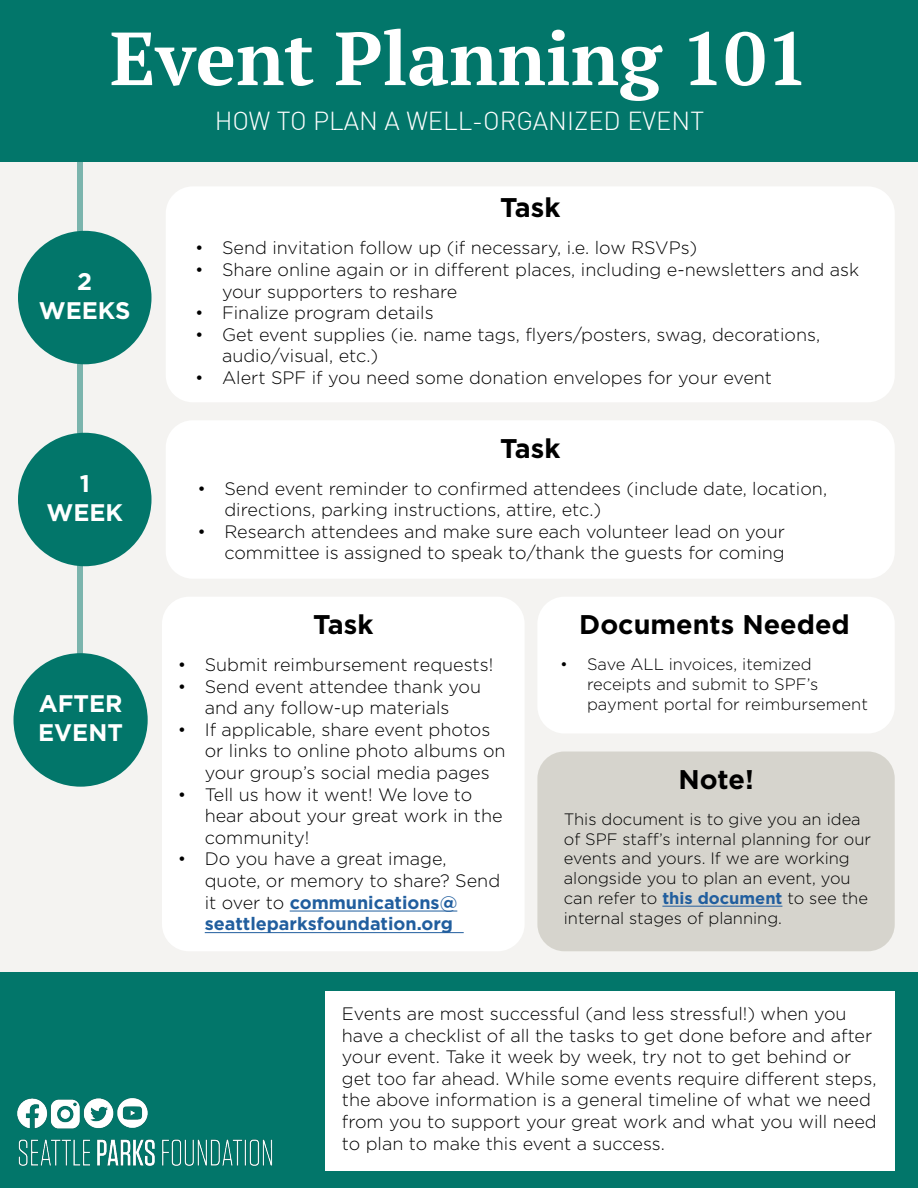
<style>
.page{position:relative;width:918px;height:1188px;background:#f4f3f1}
.page>*{position:absolute;margin:0;border:0;box-sizing:border-box;transform-origin:0 0}
.t1{font:700 75px "PT Serif";color:#fff}
.t2{font:700 27px "Gotham";color:#000}
.t3{font:300 25.5px "DIN";color:#fff}
.t4{font:700 24px/28.8px "Gotham";color:#fff;text-align:center}
.t5{font:300 18px/21.6px "Gotham";color:#000}
.t6{font:300 16.5px/19.8px "Gotham";color:#000}
.s1{font-weight:700;color:#215e9e}
</style>
<div class="page">
<div style="left:77px;top:135px;width:6px;height:646px;background:#7bb4ad"></div>
<div style="left:0;top:0;width:918px;height:162px;background:#02766a"></div>
<div style="left:0;top:972px;width:918px;height:216px;background:#02766a"></div>
<img style="left:17px;top:1098px;width:131px;height:31px">
<img style="left:18px;top:1139px;width:255px;height:27px">
<div style="left:166px;top:186px;width:729px;height:216px;background:#fff;border-radius:27px"></div>
<div style="left:18px;top:231px;width:134px;height:133px;background:#02766a;border-radius:50%"></div>
<div style="left:18px;top:433px;width:134px;height:133px;background:#02766a;border-radius:50%"></div>
<div style="left:166px;top:420px;width:729px;height:159px;background:#fff;border-radius:27px"></div>
<div style="left:14px;top:653px;width:134px;height:134px;background:#02766a;border-radius:50%"></div>
<div style="left:162px;top:597px;width:363px;height:354px;background:#fff;border-radius:27px"></div>
<hr style="left:290px;top:911px;width:167px;height:1px;background:#215e9e">
<hr style="left:205px;top:932px;width:259px;height:1px;background:#215e9e">
<div style="left:537px;top:597px;width:358px;height:136px;background:#fff;border-radius:27px"></div>
<div style="left:325px;top:992px;width:570px;height:179px;background:#fff"></div>
<div style="left:537px;top:752px;width:358px;height:199px;background:#d6d4cd;border-radius:27px"></div>
<hr style="left:662px;top:906px;width:120px;height:1px;background:#215e9e">
<h1 class="t1" style="left:110px;top:9px;width:700px">Event Planning 101</h1>
<h3 class="t3" style="left:215px;top:105px;width:491px">HOW TO PLAN A WELL-ORGANIZED EVENT</h3>
<h3 class="t4" style="left:39px;top:266px;width:93px">2<br>WEEKS</h3>
<h2 class="t2" style="left:500px;top:192px;width:62px">Task</h2>
<p class="t5" style="left:195px;top:237px;width:504px">• Send invitation follow up (if necessary, i.e. low RSVPs)</p>
<p class="t5" style="left:222px;top:259px;width:639px;text-indent:-27px">• Share online again or in different places, including e-newsletters and ask your supporters to reshare</p>
<p class="t5" style="left:195px;top:302px;width:240px">• Finalize program details</p>
<p class="t5" style="left:222px;top:323px;width:600px;text-indent:-27px">• Get event supplies (ie. name tags, flyers/posters, swag, decorations, audio/visual, etc.)</p>
<p class="t5" style="left:195px;top:367px;width:579px">• Alert SPF if you need some donation envelopes for your event</p>
<h2 class="t2" style="left:500px;top:432px;width:62px">Task</h2>
<h3 class="t4" style="left:46px;top:468px;width:78px">1<br>WEEK</h3>
<p class="t5" style="left:224px;top:477px;width:604px;text-indent:-27px">• Send event reminder to confirmed attendees (include date, location, directions, parking instructions, attire, etc.)</p>
<p class="t5" style="left:197px;top:520px;width:589px;text-align:right">• Research attendees and make sure each volunteer lead on your committee is assigned to speak to/thank the guests for coming</p>
<h3 class="t4" style="left:38px;top:689px;width:86px;text-align:left">AFTER<br>EVENT</h3>
<h2 class="t2" style="left:313px;top:609px;width:62px">Task</h2>
<p class="t5" style="left:178px;top:654px;width:317px">• Submit reimbursement requests!</p>
<p class="t5" style="left:178px;top:675px;width:305px;text-align:center">• Send event attendee thank you and any follow-up materials</p>
<p class="t5" style="left:205px;top:718px;width:302px;text-indent:-27px">• If applicable, share event photos or links to online photo albums on your group’s social media pages</p>
<p class="t5" style="left:205px;top:783px;width:299px;text-indent:-27px">• Tell us how it went! We love to hear about your great work in the community!</p>
<p class="t5" style="left:205px;top:848px;width:297px;text-indent:-27px">• Do you have a great image, quote, or memory to share? Send it over to <span class="s1">communications@ seattleparksfoundation.org</span></p>
<h2 class="t2" style="left:579px;top:609px;width:272px">Documents Needed</h2>
<p class="t6" style="left:587px;top:654px;width:282px;text-indent:-27px">• Save ALL invoices, itemized receipts and submit to SPF’s payment portal for reimbursement</p>
<h2 class="t2" style="left:678px;top:764px;width:77px">Note!</h2>
<p class="t6" style="left:564px;top:809px;width:309px">This document is to give you an idea of SPF staff’s internal planning for our events and yours. If we are working alongside you to plan an event, you can refer to <span class="s1">this document</span> to see the internal stages of planning.</p>
<p class="t5" style="left:342px;top:1003px;width:536px">Events are most successful (and less stressful!) when you have a checklist of all the tasks to get done before and after your event. Take it week by week, try not to get behind or get too far ahead. While some events require different steps, the above information is a general timeline of what we need from you to support your great work and what you will need to plan to make this event a success.</p>
</div>
